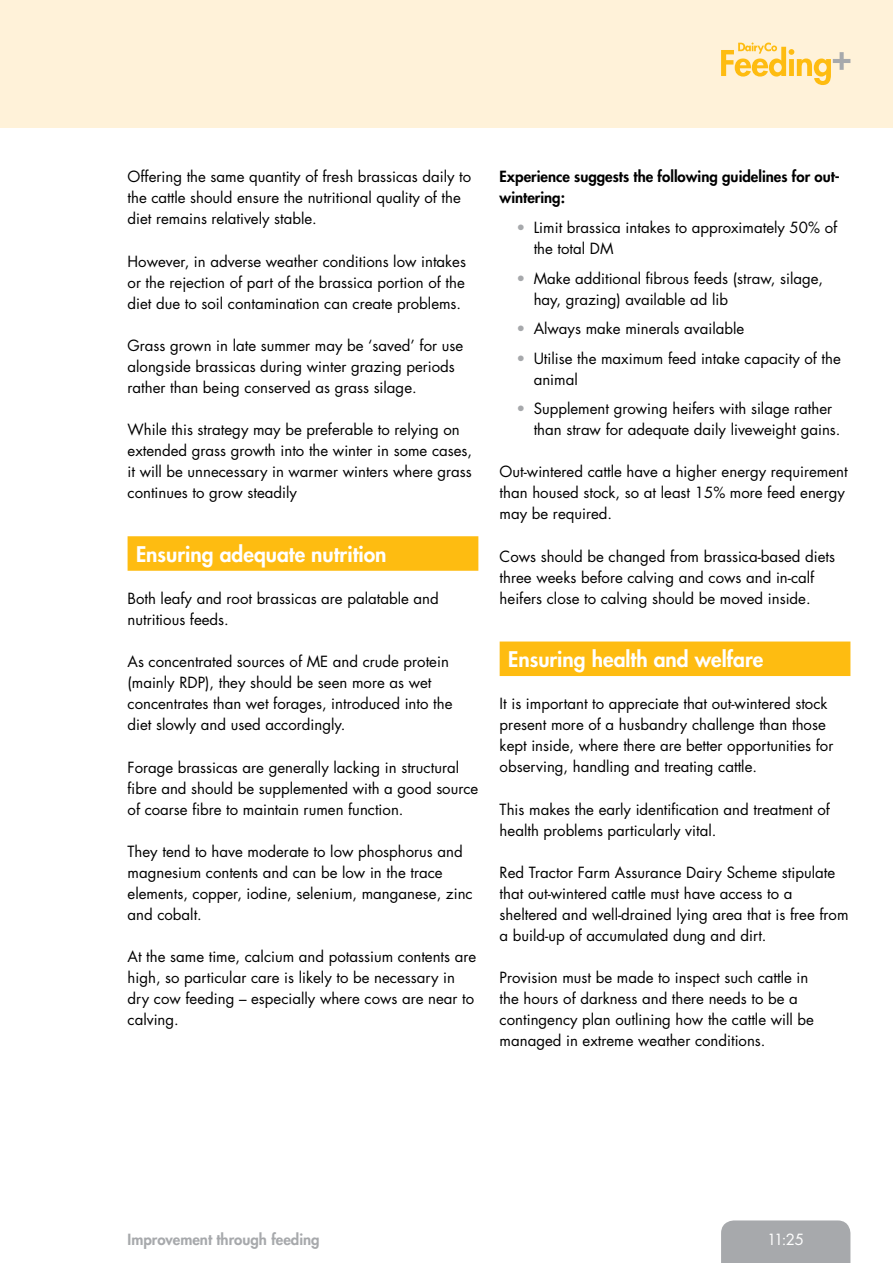
<style>
.page{position:relative;width:893px;height:1263px;background:#fff}
.page>*{position:absolute;margin:0;border:0;box-sizing:border-box;transform-origin:0 0}
.t1{font:800 21px "Futura Std";color:#fff}
.t2{font:15px/21px "Futura Std";color:#000}
.t3{font:800 15px/21px "Futura Std";color:#000}
.t4{font:800 15px "Futura Std";color:#a7a9ac}
.t5{font:15px "Futura Std";color:#fff}
.s1{color:#a7a9ac}
</style>
<div class="page">
<div style="left:0;top:0;width:893px;height:128px;background:#fff2d9"></div>
<div style="left:721px;top:1220px;width:129px;height:43px;background:#a7a9ac"></div>
<svg style="left:721px;top:43px;width:129px;height:42px"></svg>
<div style="left:128px;top:536px;width:350px;height:35px;background:#febc11"></div>
<div style="left:500px;top:641px;width:350px;height:35px;background:#febc11"></div>
<p class="t2" style="left:128px;top:167px;width:345px">Offering the same quantity of fresh brassicas daily to the cattle should ensure the nutritional quality of the diet remains relatively stable.</p>
<p class="t2" style="left:128px;top:251px;width:340px;text-align:justify">However, in adverse weather conditions low intakes or the rejection of part of the brassica portion of the diet due to soil contamination can create problems.</p>
<p class="t2" style="left:128px;top:335px;width:337px">Grass grown in late summer may be ‘saved’ for use alongside brassicas during winter grazing periods rather than being conserved as grass silage.</p>
<p class="t2" style="left:128px;top:419px;width:346px">While this strategy may be preferable to relying on extended grass growth into the winter in some cases, it will be unnecessary in warmer winters where grass continues to grow steadily</p>
<h1 class="t1" style="left:136px;top:541px;width:252px">Ensuring adequate nutrition</h1>
<p class="t2" style="left:128px;top:588px;width:313px">Both leafy and root brassicas are palatable and nutritious feeds.</p>
<p class="t2" style="left:128px;top:651px;width:326px">As concentrated sources of ME and crude protein (mainly RDP), they should be seen more as wet concentrates than wet forages, introduced into the diet slowly and used accordingly.</p>
<p class="t2" style="left:128px;top:757px;width:352px">Forage brassicas are generally lacking in structural fibre and should be supplemented with a good source of coarse fibre to maintain rumen function.</p>
<p class="t2" style="left:128px;top:841px;width:347px">They tend to have moderate to low phosphorus and magnesium contents and can be low in the trace elements, copper, iodine, selenium, manganese, zinc and cobalt.</p>
<p class="t2" style="left:128px;top:946px;width:350px">At the same time, calcium and potassium contents are high, so particular care is likely to be necessary in dry cow feeding – especially where cows are near to calving.</p>
<p class="t3" style="left:500px;top:166px;width:342px">Experience suggests the following guidelines for out&shy;wintering:</p>
<p class="t2" style="left:534px;top:217px;width:305px;text-indent:-17px"><span class="s1">•</span> Limit brassica intakes to approximately 50% of the total DM</p>
<p class="t2" style="left:534px;top:268px;width:291px;text-indent:-17px"><span class="s1">•</span> Make additional fibrous feeds (straw, silage, hay, grazing) available ad lib</p>
<p class="t2" style="left:517px;top:318px;width:229px"><span class="s1">•</span> Always make minerals available</p>
<p class="t2" style="left:534px;top:348px;width:309px;text-indent:-17px"><span class="s1">•</span> Utilise the maximum feed intake capacity of the animal</p>
<p class="t2" style="left:534px;top:398px;width:308px;text-indent:-17px"><span class="s1">•</span> Supplement growing heifers with silage rather than straw for adequate daily liveweight gains.</p>
<p class="t2" style="left:500px;top:461px;width:349px">Out-wintered cattle have a higher energy requirement than housed stock, so at least 15% more feed energy may be required.</p>
<p class="t2" style="left:500px;top:546px;width:337px">Cows should be changed from brassica-based diets three weeks before calving and cows and in-calf heifers close to calving should be moved inside.</p>
<h1 class="t1" style="left:508px;top:646px;width:257px">Ensuring health and welfare</h1>
<p class="t2" style="left:500px;top:693px;width:335px">It is important to appreciate that out-wintered stock present more of a husbandry challenge than those kept inside, where there are better opportunities for observing, handling and treating cattle.</p>
<p class="t2" style="left:500px;top:799px;width:332px">This makes the early identification and treatment of health problems particularly vital.</p>
<p class="t2" style="left:500px;top:862px;width:350px">Red Tractor Farm Assurance Dairy Scheme stipulate that out-wintered cattle must have access to a sheltered and well-drained lying area that is free from a build-up of accumulated dung and dirt.</p>
<p class="t2" style="left:500px;top:967px;width:316px">Provision must be made to inspect such cattle in the hours of darkness and there needs to be a contingency plan outlining how the cattle will be managed in extreme weather conditions.</p>
<p class="t4" style="left:128px;top:1229px;width:194px">Improvement through feeding</p>
<p class="t5" style="left:767px;top:1229px;width:39px">11:25</p>
</div>
